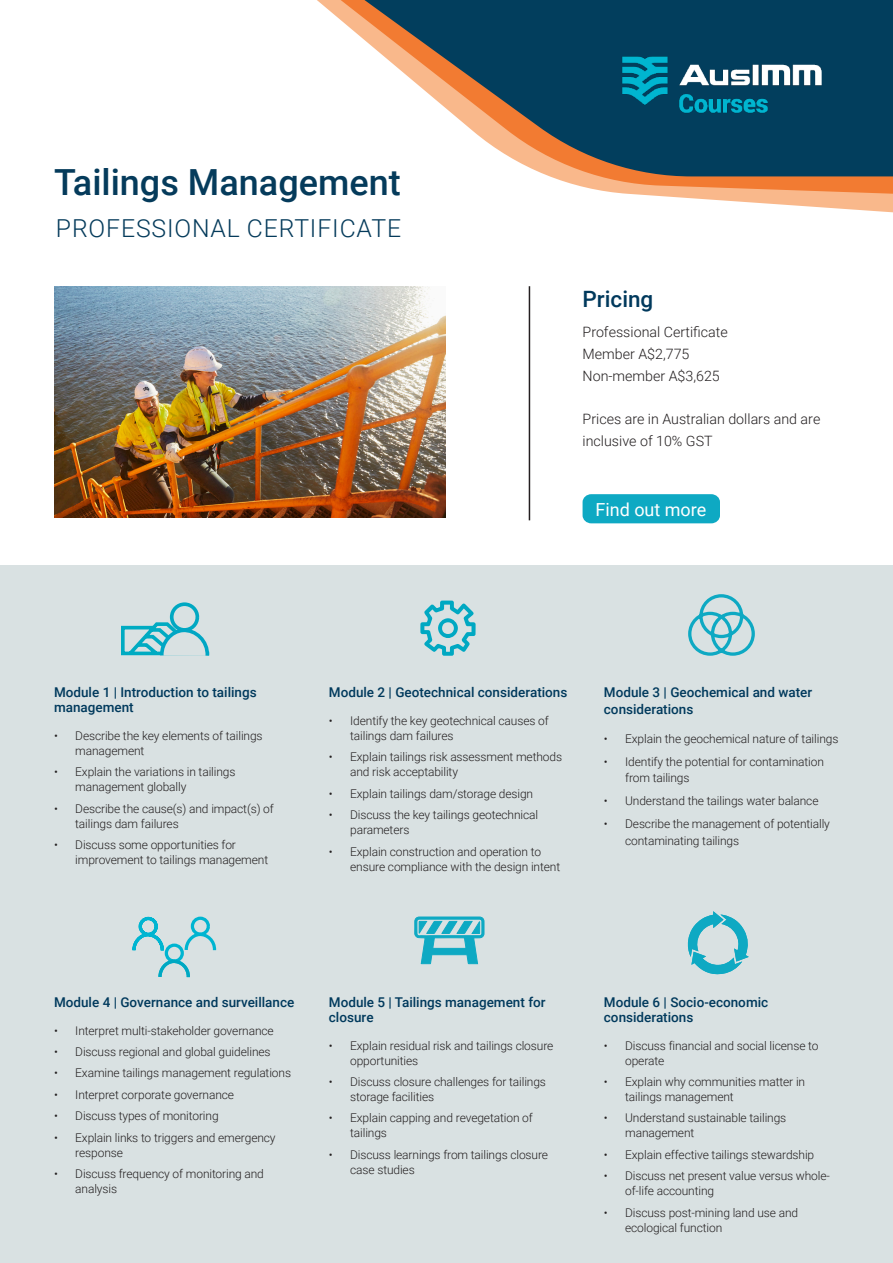
<style>
.page{position:relative;width:893px;height:1263px;background:#fff}
.page>*{position:absolute;margin:0;border:0;box-sizing:border-box;transform-origin:0 0}
.t1{font:500 36px "Roboto";color:#053b5b}
.t2{font:300 24.75px "Roboto";letter-spacing:.035em;color:#053b5b}
.t3{font:500 22.5px "Roboto";color:#00395c}
.Body_text_-_2_col{font:18px "Roboto";color:#fff}
.Body_text_-_2_col-2{font:300 14.25px/21.8px "Roboto";color:#231f20}
.t4{font:500 13.5px/15px "Roboto";color:#00395c}
.t5{font:300 12px/15px "Roboto";letter-spacing:-.01em;color:#231f20}
</style>
<div class="page">
<div style="left:0;top:566px;width:893px;height:697px;background:#d9e1e2"></div>
<svg style="left:718px;top:200px;width:175px;height:13px"></svg>
<svg style="left:549px;top:176px;width:344px;height:24px"></svg>
<svg style="left:317px;top:0;width:576px;height:176px;fill:#023e5d"></svg>
<img style="left:602px;top:35px;width:239px;height:100px">
<hr style="left:529px;top:286px;width:1px;height:234px;background:#231f20">
<div style="left:583px;top:494px;width:137px;height:29px;background:#0ea9c3;border-radius:8px"></div>
<img style="left:55px;top:286px;width:391px;height:232px">
<svg style="left:420px;top:601px;width:56px;height:55px"></svg>
<svg style="left:688px;top:594px;width:67px;height:62px"></svg>
<svg style="left:414px;top:916px;width:71px;height:49px"></svg>
<svg style="left:687px;top:911px;width:62px;height:64px"></svg>
<svg style="left:132px;top:916px;width:85px;height:62px"></svg>
<div style="left:170px;top:602px;width:29px;height:30px;background:#d9e1e2;border:4px solid #00a8c2;border-radius:50%"></div>
<svg style="left:121px;top:620px;width:89px;height:36px"></svg>
<p class="t1" style="left:54px;top:157px;width:348px">Tailings Management</p>
<p class="t2" style="left:56px;top:211px;width:347px">PROFESSIONAL CERTIFICATE</p>
<h2 class="t3" style="left:583px;top:283px;width:72px">Pricing</h2>
<p class="Body_text_-_2_col-2" style="left:583px;top:321px;width:147px">Professional Certificate<br>Member A$2,775<br>Non-member A$3,625</p>
<p class="Body_text_-_2_col-2" style="left:583px;top:408px;width:239px">Prices are in Australian dollars and are inclusive of 10% GST</p>
<p class="Body_text_-_2_col" style="left:595px;top:497px;width:113px">Find out more</p>
<h3 class="t4" style="left:54px;top:684px;width:204px">Module 1 | Introduction to tailings management</h3>
<p class="t5" style="left:75px;top:728px;width:189px;text-indent:-21px">• Describe the key elements of tailings management</p>
<p class="t5" style="left:75px;top:764px;width:162px;text-indent:-21px">• Explain the variations in tailings management globally</p>
<p class="t5" style="left:75px;top:801px;width:200px;text-indent:-21px">• Describe the cause(s) and impact(s) of tailings dam failures</p>
<p class="t5" style="left:75px;top:837px;width:194px;text-indent:-21px">• Discuss some opportunities for improvement to tailings management</p>
<h3 class="t4" style="left:329px;top:684px;width:240px">Module 2 | Geotechnical considerations</h3>
<p class="t5" style="left:350px;top:713px;width:200px;text-indent:-21px">• Identify the key geotechnical causes of tailings dam failures</p>
<p class="t5" style="left:350px;top:749px;width:213px;text-indent:-21px">• Explain tailings risk assessment methods and risk acceptability</p>
<p class="t5" style="left:329px;top:786px;width:206px">• Explain tailings dam/storage design</p>
<p class="t5" style="left:350px;top:807px;width:189px;text-indent:-21px">• Discuss the key tailings geotechnical parameters</p>
<p class="t5" style="left:350px;top:843px;width:212px;text-indent:-21px">• Explain construction and operation to ensure compliance with the design intent</p>
<h3 class="t4" style="left:604px;top:684px;width:210px;line-height:16.5px">Module 3 | Geochemical and water considerations</h3>
<p class="t5" style="left:604px;top:731px;width:236px">• Explain the geochemical nature of tailings</p>
<p class="t5" style="left:625px;top:753px;width:200px;line-height:16.5px;text-indent:-21px">• Identify the potential for contamination from tailings</p>
<p class="t5" style="left:604px;top:793px;width:216px">• Understand the tailings water balance</p>
<p class="t5" style="left:625px;top:815px;width:206px;line-height:16.5px;text-indent:-21px">• Describe the management of potentially contaminating tailings</p>
<h3 class="t4" style="left:54px;top:994px;width:242px">Module 4 | Governance and surveillance</h3>
<p class="t5" style="left:54px;top:1022px;width:221px">• Interpret multi-stakeholder governance</p>
<p class="t5" style="left:54px;top:1044px;width:218px">• Discuss regional and global guidelines</p>
<p class="t5" style="left:54px;top:1065px;width:239px">• Examine tailings management regulations</p>
<p class="t5" style="left:54px;top:1086px;width:182px">• Interpret corporate governance</p>
<p class="t5" style="left:54px;top:1108px;width:166px">• Discuss types of monitoring</p>
<p class="t5" style="left:75px;top:1129px;width:202px;text-indent:-21px">• Explain links to triggers and emergency response</p>
<p class="t5" style="left:75px;top:1166px;width:190px;text-indent:-21px">• Discuss frequency of monitoring and analysis</p>
<h3 class="t4" style="left:329px;top:994px;width:218px">Module 5 | Tailings management for closure</h3>
<p class="t5" style="left:350px;top:1037px;width:205px;text-indent:-21px">• Explain residual risk and tailings closure opportunities</p>
<p class="t5" style="left:350px;top:1074px;width:197px;text-indent:-21px">• Discuss closure challenges for tailings storage facilities</p>
<p class="t5" style="left:350px;top:1110px;width:184px;text-indent:-21px">• Explain capping and revegetation of tailings</p>
<p class="t5" style="left:350px;top:1146px;width:199px;text-indent:-21px">• Discuss learnings from tailings closure case studies</p>
<h3 class="t4" style="left:604px;top:994px;width:166px">Module 6 | Socio-economic considerations</h3>
<p class="t5" style="left:625px;top:1037px;width:195px;text-indent:-21px">• Discuss financial and social license to operate</p>
<p class="t5" style="left:625px;top:1074px;width:181px;text-indent:-21px">• Explain why communities matter in tailings management</p>
<p class="t5" style="left:625px;top:1110px;width:163px;text-indent:-21px">• Understand sustainable tailings management</p>
<p class="t5" style="left:604px;top:1146px;width:212px">• Explain effective tailings stewardship</p>
<p class="t5" style="left:625px;top:1168px;width:206px;text-indent:-21px">• Discuss net present value versus whole&shy;of-life accounting</p>
<p class="t5" style="left:625px;top:1204px;width:174px;text-indent:-21px">• Discuss post-mining land use and ecological function</p>
</div>
